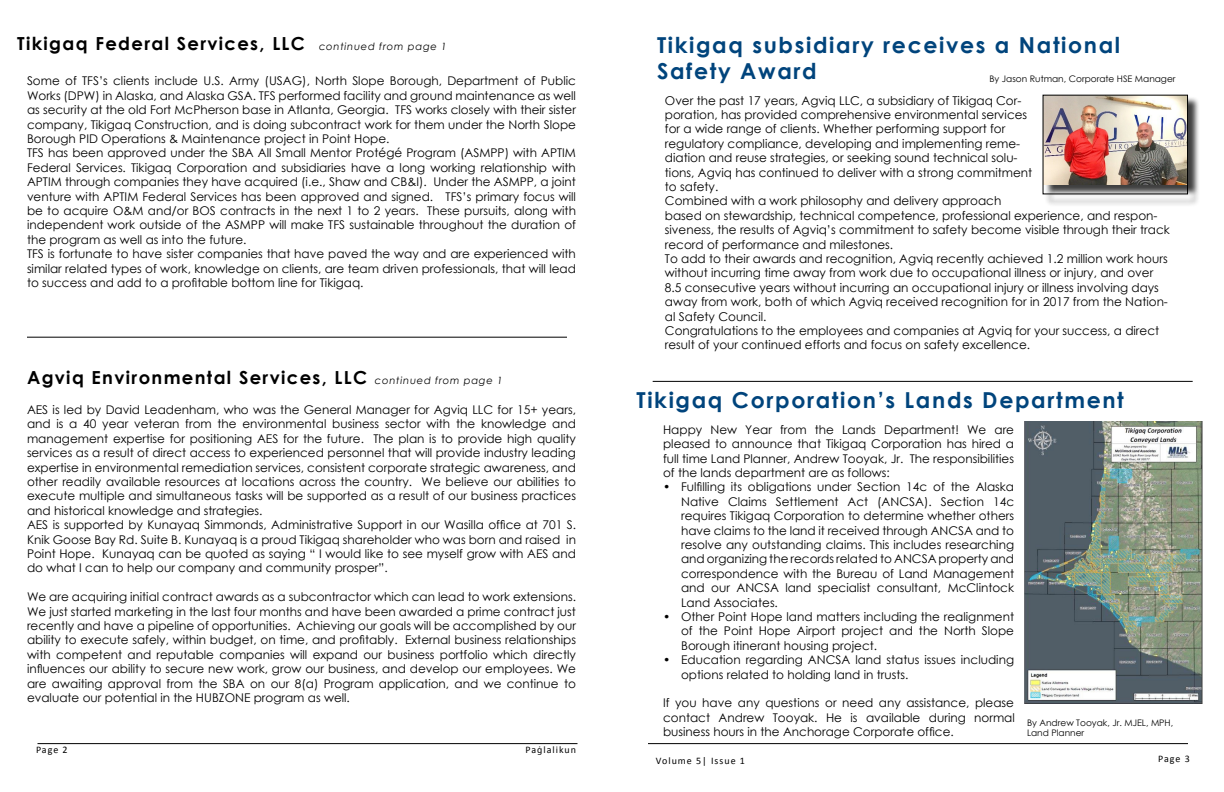
<style>
.page{position:relative;width:1224px;height:792px;background:#fff}
.page>*{position:absolute;margin:0;border:0;box-sizing:border-box;transform-origin:0 0}
.t1{font:700 22px/26.4px "Century Gothic";letter-spacing:.075em;color:#00447c}
.t2{font:700 18px "Century Gothic";letter-spacing:.075em;color:#000}
.t3{font:12.1px/14.4px "Century Gothic";color:#000}
.t4{font:12px/14.4px "Century Gothic";color:#000;text-align:justify}
.t5{font:10px "Calibri";letter-spacing:.1em;color:#000}
.t6{font:9px/10.8px "Century Gothic";color:#000}
.s1{font-weight:400;font-style:italic;font-size:10px}
</style>
<div class="page">
<hr style="left:653px;top:381px;width:540px;height:1px;background:#000">
<hr style="left:648px;top:743px;width:540px;height:1px;background:#000">
<hr style="left:38px;top:743px;width:540px;height:1px;background:#000">
<hr style="left:27px;top:337px;width:540px;height:1px;background:#000">
<div style="left:1044px;top:96px;width:157px;height:111px;background:#000;opacity:.75"></div>
<img style="left:1045px;top:97px;width:141px;height:87px">
<img style="left:1025px;top:422px;width:177px;height:282px">
<h2 class="t2" style="left:17px;top:29px;width:431px">Tikigaq Federal Services, LLC <span class="s1">continued from page 1</span></h2>
<p class="t4" style="left:27px;top:74px;width:551px;text-align:left">Some of TFS’s clients include U.S. Army (USAG), North Slope Borough, Department of Public Works (DPW) in Alaska, and Alaska GSA. TFS performed facility and ground maintenance as well as security at the old Fort McPherson base in Atlanta, Georgia. TFS works closely with their sister company, Tikigaq Construction, and is doing subcontract work for them under the North Slope Borough PID Operations &amp; Maintenance project in Point Hope.<br>TFS has been approved under the SBA All Small Mentor Protégé Program (ASMPP) with APTIM Federal Services. Tikigaq Corporation and subsidiaries have a long working relationship with APTIM through companies they have acquired (i.e., Shaw and CB&amp;I). Under the ASMPP, a joint venture with APTIM Federal Services has been approved and signed. TFS’s primary focus will be to acquire O&amp;M and/or BOS contracts in the next 1 to 2 years. These pursuits, along with independent work outside of the ASMPP will make TFS sustainable throughout the duration of the program as well as into the future.<br>TFS is fortunate to have sister companies that have paved the way and are experienced with similar related types of work, knowledge on clients, are team driven professionals, that will lead to success and add to a profitable bottom line for Tikigaq.</p>
<h2 class="t2" style="left:27px;top:363px;width:477px">Agviq Environmental Services, LLC <span class="s1">continued from page 1</span></h2>
<p class="t4" style="left:27px;top:402px;width:551px;text-align:left">AES is led by David Leadenham, who was the General Manager for Agviq LLC for 15+ years, and is a 40 year veteran from the environmental business sector with the knowledge and management expertise for positioning AES for the future. The plan is to provide high quality services as a result of direct access to experienced personnel that will provide industry leading expertise in environmental remediation services, consistent corporate strategic awareness, and other readily available resources at locations across the country. We believe our abilities to execute multiple and simultaneous tasks will be supported as a result of our business practices and historical knowledge and strategies.<br>AES is supported by Kunayaq Simmonds, Administrative Support in our Wasilla office at 701 S.<br>Knik Goose Bay Rd. Suite B. Kunayaq is a proud Tikigaq shareholder who was born and raised in Point Hope. Kunayaq can be quoted as saying “ I would like to see myself grow with AES and do what I can to help our company and community prosper”.</p>
<p class="t4" style="left:27px;top:589px;width:551px">We are acquiring initial contract awards as a subcontractor which can lead to work extensions.<br>We just started marketing in the last four months and have been awarded a prime contract just recently and have a pipeline of opportunities. Achieving our goals will be accomplished by our ability to execute safely, within budget, on time, and profitably. External business relationships with competent and reputable companies will expand our business portfolio which directly influences our ability to secure new work, grow our business, and develop our employees. We are awaiting approval from the SBA on our 8(a) Program application, and we continue to evaluate our potential in the HUBZONE program as well.</p>
<p class="t5" style="left:36px;top:743px;width:33px">Page 2</p>
<p class="t5" style="left:525px;top:744px;width:52px">Paġlalikun</p>
<h1 class="t1" style="left:657px;top:30px;width:465px">Tikigaq subsidiary receives a National<br>Safety Award</h1>
<p class="t6" style="left:989px;top:73px;width:188px">By Jason Rutman, Corporate HSE Manager</p>
<p class="t3" style="left:665px;top:93px;width:506px">Over the past 17 years, Agviq LLC, a subsidiary of Tikigaq Cor-<br>poration, has provided comprehensive environmental services<br>for a wide range of clients. Whether performing support for<br>regulatory compliance, developing and implementing reme-<br>diation and reuse strategies, or seeking sound technical solu-<br>tions, Agviq has continued to deliver with a strong commitment<br>to safety.<br>Combined with a work philosophy and delivery approach<br>based on stewardship, technical competence, professional experience, and respon&shy;siveness, the results of Agviq’s commitment to safety become visible through their track record of performance and milestones.<br>To add to their awards and recognition, Agviq recently achieved 1.2 million work hours without incurring time away from work due to occupational illness or injury, and over 8.5 consecutive years without incurring an occupational injury or illness involving days away from work, both of which Agviq received recognition for in 2017 from the Nation&shy;al Safety Council.<br>Congratulations to the employees and companies at Agviq for your success, a direct result of your continued efforts and focus on safety excellence.</p>
<h1 class="t1" style="left:636px;top:386px;width:489px">Tikigaq Corporation’s Lands Department</h1>
<p class="t4" style="left:663px;top:422px;width:352px">Happy New Year from the Lands Department! We are pleased to announce that Tikigaq Corporation has hired a full time Land Planner, Andrew Tooyak, Jr. The responsibilities of the lands department are as follows:</p>
<p class="t4" style="left:681px;top:480px;width:335px;text-indent:-18px">• Fulfilling its obligations under Section 14c of the Alaska Native Claims Settlement Act (ANCSA). Section 14c requires Tikigaq Corporation to determine whether others have claims to the land it received through ANCSA and to resolve any outstanding claims. This includes researching and organizing the records related to ANCSA property and correspondence with the Bureau of Land Management and our ANCSA land specialist consultant, McClintock Land Associates.</p>
<p class="t4" style="left:681px;top:609px;width:335px;text-indent:-18px">• Other Point Hope land matters including the realignment of the Point Hope Airport project and the North Slope Borough itinerant housing project.</p>
<p class="t4" style="left:681px;top:652px;width:334px;text-indent:-18px">• Education regarding ANCSA land status issues including options related to holding land in trusts.</p>
<p class="t4" style="left:663px;top:696px;width:353px">If you have any questions or need any assistance, please contact Andrew Tooyak. He is available during normal business hours in the Anchorage Corporate office.</p>
<p class="t5" style="left:656px;top:754px;width:91px">Volume 5| Issue 1</p>
<p class="t6" style="left:1027px;top:717px;width:148px">By Andrew Tooyak, Jr. MJEL, MPH,<br>Land Planner</p>
<p class="t5" style="left:1158px;top:752px;width:33px">Page 3</p>
</div>
